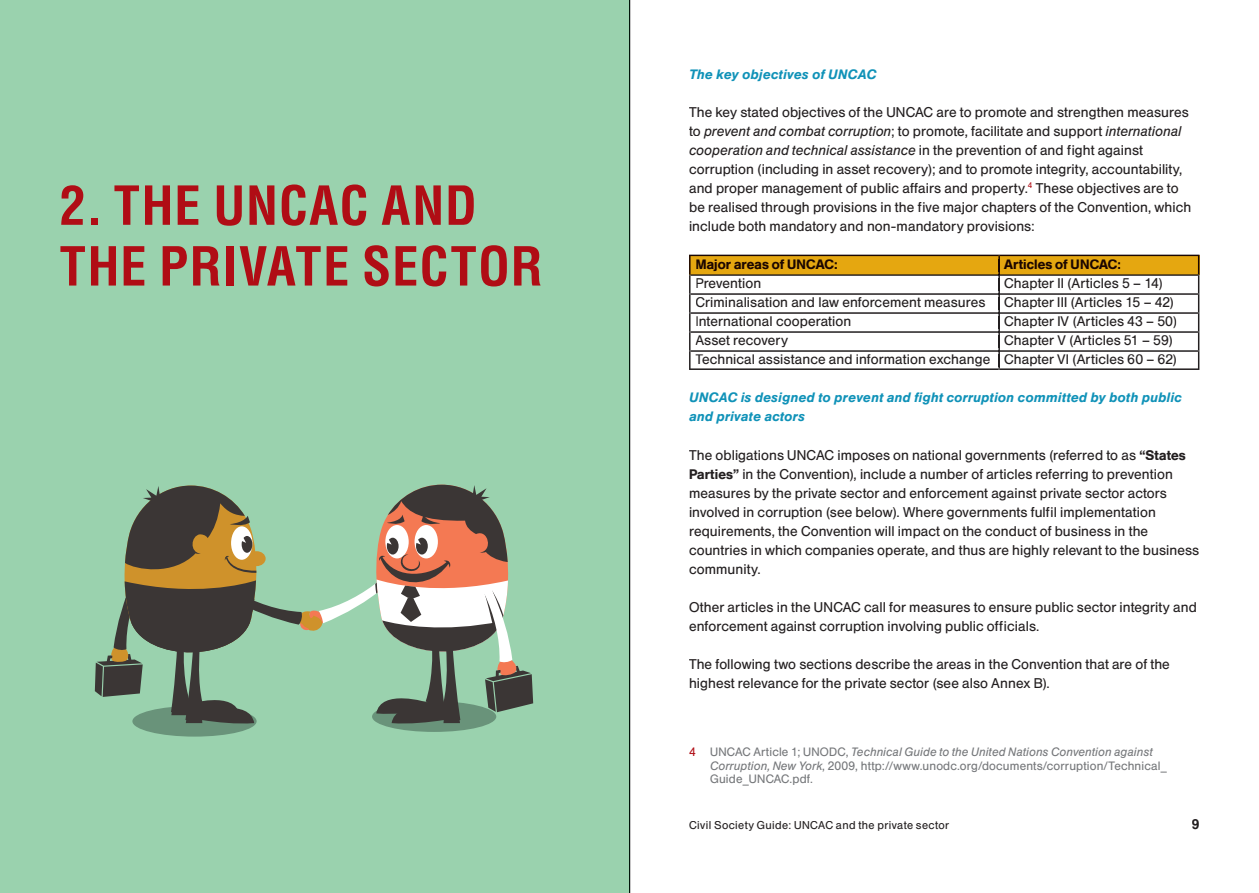
<style>
.page{position:relative;width:1259px;height:893px;background:#fff}
.page>*{position:absolute;margin:0;border:0;box-sizing:border-box;transform-origin:0 0}
.t1{font:700 condensed 52.5px/60.8px "Helvetica";letter-spacing:.02em;color:#b00d15}
.t2{font:13.95px/19px "Helvetica BSK";letter-spacing:.005em;color:#231f20}
.t3{font:500 13.8px "Helvetica BSK";color:#231f20}
.t4{font:500 13.65px "Helvetica BSK";letter-spacing:.01em;color:#1b0600}
.t5{font:italic 500 13.5px/19px "Helvetica BSK";letter-spacing:.035em;color:#1092b8}
.t6{font:12px/14px "Helvetica BSK";letter-spacing:.015em;color:#76787b}
.t7{font:11.25px "Helvetica BSK";letter-spacing:.035em;color:#231f20}
.s1{font-style:italic}
.s2{font-weight:500;font-size:13.65px}
.s3{color:#b00d15}
</style>
<div class="page">
<div style="left:0;top:0;width:629px;height:893px;background:#9ad2ae"></div>
<svg style="left:689px;top:255px;width:510px;height:115px"></svg>
<div style="left:132px;top:706px;width:125px;height:31px;background:#69937a;border-radius:50%"></div>
<div style="left:372px;top:701px;width:124px;height:31px;background:#69937a;border-radius:50%"></div>
<svg style="left:95px;top:485px;width:438px;height:239px"></svg>
<hr style="left:629px;top:0;width:1px;height:893px;background:#01150a">
<h1 class="t1" style="left:60px;top:180px;width:485px">2. THE UNCAC AND<br>THE PRIVATE SECTOR</h1>
<p class="t5" style="left:689px;top:65px;width:188px">The key objectives of UNCAC</p>
<p class="t2" style="left:689px;top:103px;width:504px">The key stated objectives of the UNCAC are to promote and strengthen measures to <span class="s1">prevent and combat corruption</span>; to promote, facilitate and support <span class="s1">international cooperation and technical assistance</span> in the prevention of and fight against corruption (including in asset recovery); and to promote integrity, accountability, and proper management of public affairs and property.<sup>4</sup> These objectives are to be realised through provisions in the five major chapters of the Convention, which include both mandatory and non-mandatory provisions:</p>
<p class="t4" style="left:695px;top:259px;width:144px">Major areas of UNCAC:</p>
<p class="t4" style="left:1004px;top:259px;width:118px">Articles of UNCAC:</p>
<p class="t2" style="left:695px;top:275px;width:67px">Prevention</p>
<p class="t2" style="left:1004px;top:275px;width:160px">Chapter II (Articles 5 – 14)</p>
<p class="t2" style="left:695px;top:294px;width:291px">Criminalisation and law enforcement measures</p>
<p class="t2" style="left:1004px;top:294px;width:172px">Chapter III (Articles 15 – 42)</p>
<p class="t2" style="left:695px;top:313px;width:157px">International cooperation</p>
<p class="t2" style="left:1004px;top:313px;width:175px">Chapter IV (Articles 43 – 50)</p>
<p class="t2" style="left:695px;top:332px;width:94px">Asset recovery</p>
<p class="t2" style="left:695px;top:332px;width:483px;text-indent:309px">Chapter V (Articles 51 – 59)<br>Technical assistance and information exchange Chapter VI (Articles 60 – 62)</p>
<p class="t5" style="left:689px;top:389px;width:494px">UNCAC is designed to prevent and fight corruption committed by both public and private actors</p>
<p class="t2" style="left:689px;top:446px;width:512px">The obligations UNCAC imposes on national governments (referred to as <span class="s2">“States Parties”</span> in the Convention), include a number of articles referring to prevention measures by the private sector and enforcement against private sector actors involved in corruption (see below). Where governments fulfil implementation requirements, the Convention will impact on the conduct of business in the countries in which companies operate, and thus are highly relevant to the business community.</p>
<p class="t2" style="left:689px;top:599px;width:509px">Other articles in the UNCAC call for measures to ensure public sector integrity and enforcement against corruption involving public officials.</p>
<p class="t2" style="left:689px;top:656px;width:482px">The following two sections describe the areas in the Convention that are of the highest relevance for the private sector (see also Annex B).</p>
<p class="t6" style="left:710px;top:745px;width:458px;text-indent:-21px"><span class="s3">4</span> UNCAC Article 1; UNODC, <span class="s1">Technical Guide to the United Nations Convention against<br>Corruption, New York</span>, 2009, http://www.unodc.org/documents/corruption/Technical_<br>Guide_UNCAC.pdf.</p>
<p class="t7" style="left:689px;top:821px;width:262px">Civil Society Guide: UNCAC and the private sector</p>
<p class="t3" style="left:1191px;top:819px;width:9px">9</p>
</div>
